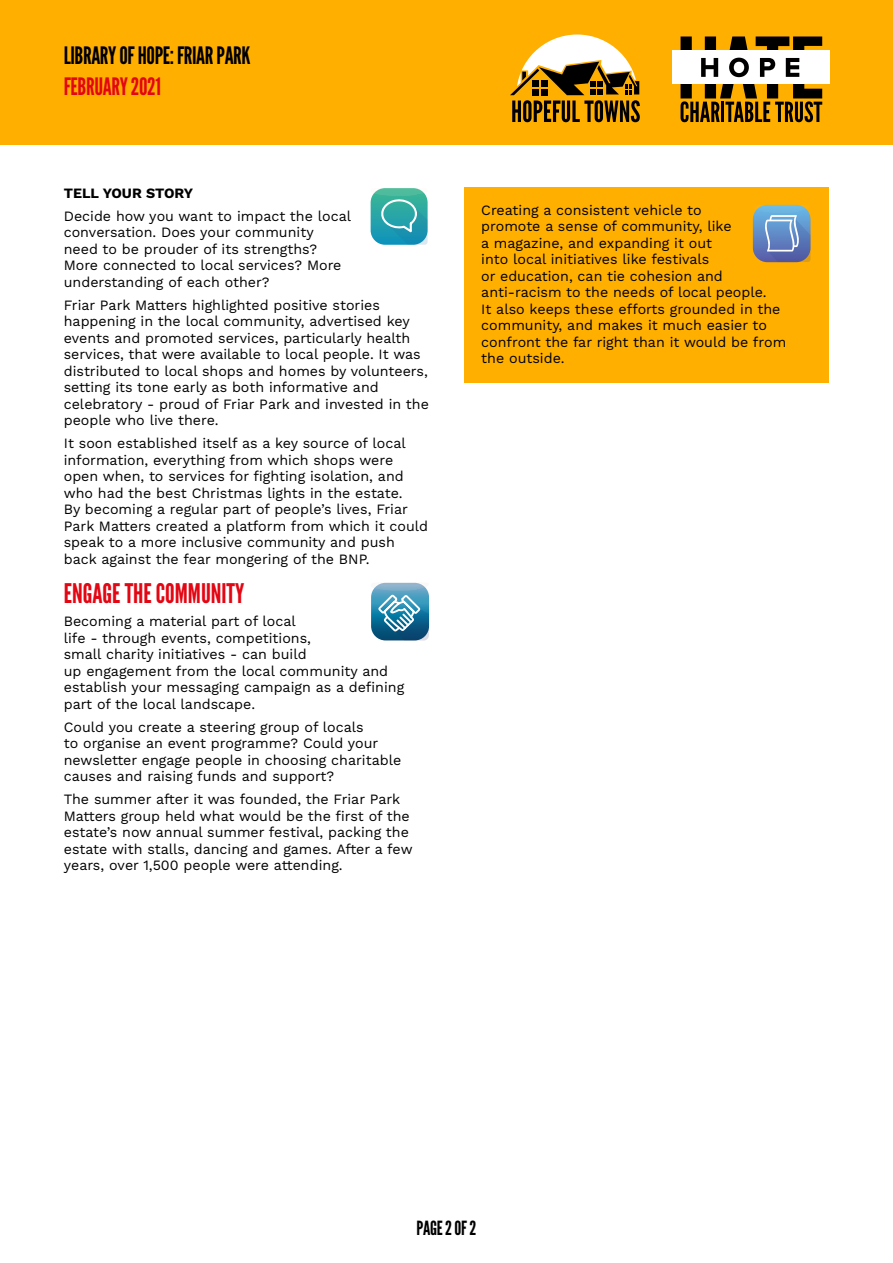
<style>
.page{position:relative;width:893px;height:1263px;background:#fff}
.page>*{position:absolute;margin:0;border:0;box-sizing:border-box;transform-origin:0 0}
.t1{font:27px "League Gothic";color:#e30613}
.t2{font:24px "League Gothic";letter-spacing:-.015em;color:#000}
.t3{font:24px "League Gothic";letter-spacing:-.015em;color:#e30613}
.t4{font:19.5px "League Gothic";letter-spacing:-.015em;color:#000}
.t5{font:14.25px/16.5px "Work Sans";color:#000}
.t6{font:700 14.25px "Work Sans";color:#000}
</style>
<div class="page">
<div style="left:0;top:0;width:893px;height:145px;background:#ffaf00"></div>
<div style="left:672px;top:51px;width:157px;height:33px;background:#fff"></div>
<svg style="left:680px;top:36px;width:142px;height:86px"></svg>
<svg style="left:510px;top:35px;width:130px;height:87px"></svg>
<svg style="left:371px;top:583px;width:58px;height:58px;background:#5697b4"></svg>
<svg style="left:371px;top:188px;width:57px;height:57px;background:#44afb2"></svg>
<div style="left:464px;top:187px;width:364px;height:196px;background:#ffaf00"></div>
<svg style="left:753px;top:205px;width:57px;height:57px;background:#7595c1"></svg>
<h2 class="t2" style="left:64px;top:42px;width:188px">LIBRARY OF HOPE: FRIAR PARK</h2>
<h2 class="t3" style="left:64px;top:72px;width:99px">FEBRUARY 2021</h2>
<p class="t6" style="left:64px;top:182px;width:131px">TELL YOUR STORY</p>
<p class="t5" style="left:64px;top:207px;width:289px">Decide how you want to impact the local conversation. Does your community need to be prouder of its strengths?<br>More connected to local services? More understanding of each other?</p>
<p class="t5" style="left:64px;top:296px;width:367px">Friar Park Matters highlighted positive stories happening in the local community, advertised key events and promoted services, particularly health services, that were available to local people. It was distributed to local shops and homes by volunteers, setting its tone early as both informative and celebratory - proud of Friar Park and invested in the people who live there.</p>
<p class="t5" style="left:64px;top:434px;width:366px">It soon established itself as a key source of local information, everything from which shops were open when, to services for fighting isolation, and who had the best Christmas lights in the estate.<br>By becoming a regular part of people’s lives, Friar Park Matters created a platform from which it could speak to a more inclusive community and push back against the fear mongering of the BNP.</p>
<h1 class="t1" style="left:64px;top:578px;width:182px">ENGAGE THE COMMUNITY</h1>
<p class="t5" style="left:64px;top:612px;width:342px">Becoming a material part of local<br>life - through events, competitions,<br>small charity initiatives - can build<br>up engagement from the local community and establish your messaging campaign as a defining part of the local landscape.</p>
<p class="t5" style="left:64px;top:718px;width:339px">Could you create a steering group of locals<br>to organise an event programme? Could your newsletter engage people in choosing charitable causes and raising funds and support?</p>
<p class="t5" style="left:64px;top:790px;width:350px">The summer after it was founded, the Friar Park Matters group held what would be the first of the estate’s now annual summer festival, packing the estate with stalls, dancing and games. After a few years, over 1,500 people were attending.</p>
<p class="t5" style="left:481px;top:201px;width:306px">Creating a consistent vehicle to<br>promote a sense of community, like<br>a magazine, and expanding it out<br>into local initiatives like festivals<br>or education, can tie cohesion and anti-racism to the needs of local people.<br>It also keeps these efforts grounded in the community, and makes it much easier to confront the far right than it would be from the outside.</p>
<h3 class="t4" style="left:416px;top:1216px;width:61px">PAGE 2 OF 2</h3>
</div>
